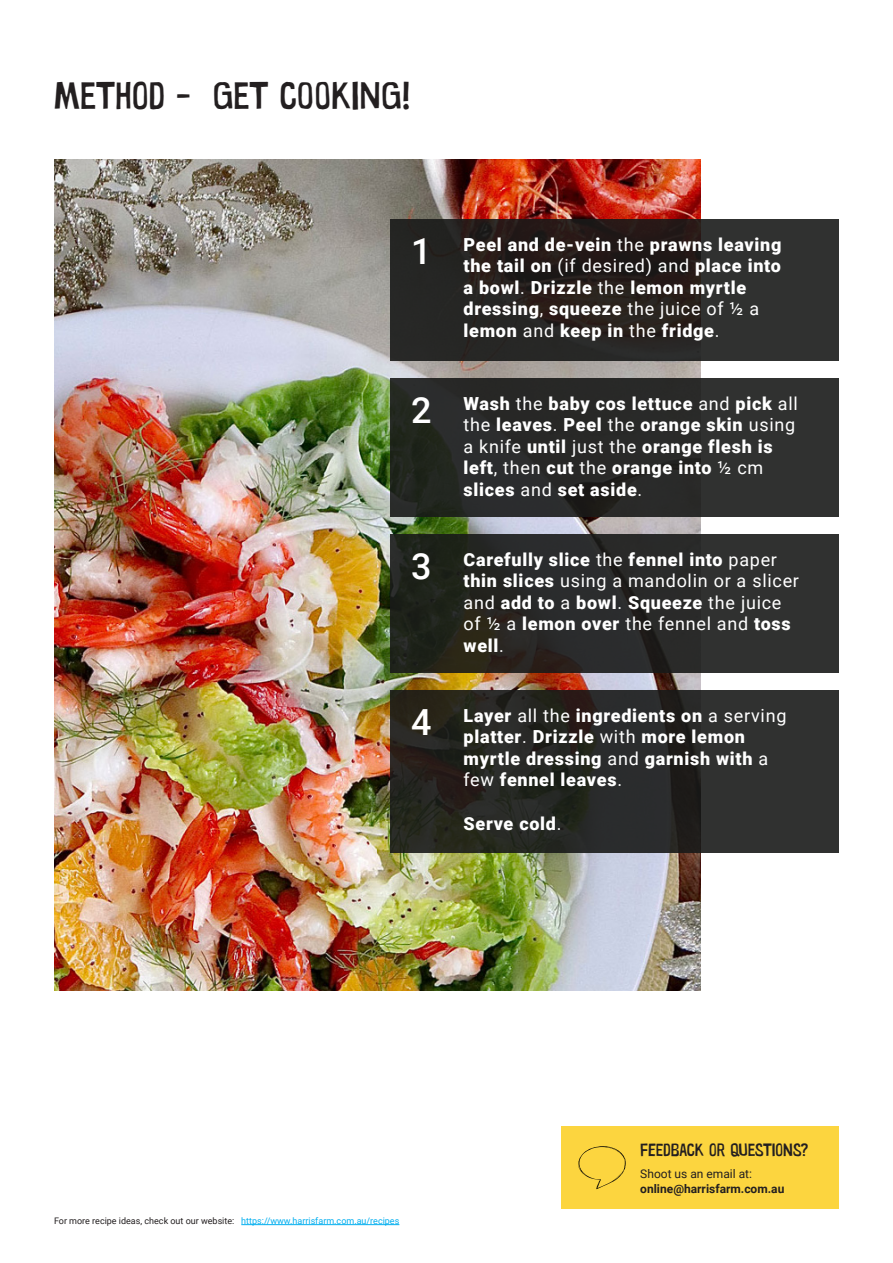
<style>
.page{position:relative;width:893px;height:1263px;background:#fff}
.page>*{position:absolute;margin:0;border:0;box-sizing:border-box;transform-origin:0 0}
.t1{font:39px "Warugaki";color:#231f20}
.t2{font:500 36px "Roboto";color:#fff}
.t3{font:900 18px/21.6px "Roboto";letter-spacing:.04em;color:#fff}
.t4{font:18px "Warugaki";color:#231f20}
.t5{font:700 12px "Roboto";color:#231f20}
.t6{font:12px "Roboto";color:#231f20}
.t7{font:9px "Roboto";color:#231f20}
.t8{font:9px "Roboto";color:#00aeef}
.s1{font-weight:400}
</style>
<div class="page">
<div style="left:561px;top:1126px;width:278px;height:83px;background:#fcd53f"></div>
<hr style="left:241px;top:1224px;width:158px;height:1px;background:#00aeef">
<img style="left:54px;top:159px;width:646px;height:832px">
<svg style="left:390px;top:219px;width:449px;height:141px;background:#292523"></svg>
<svg style="left:390px;top:534px;width:449px;height:138px;background:#292a27"></svg>
<svg style="left:390px;top:378px;width:449px;height:138px;background:#292b29"></svg>
<svg style="left:390px;top:690px;width:449px;height:162px;background:#292926"></svg>
<svg style="left:578px;top:1146px;width:48px;height:43px"></svg>
<p class="t1" style="left:54px;top:72px;width:358px">METHOD - GET COOKING!</p>
<p class="t2" style="left:411px;top:226px;width:22px">1</p>
<p class="t3" style="left:464px;top:233px;width:319px">Peel and de-vein <span class="s1">the</span> prawns leaving the tail on <span class="s1">(if desired) and</span> place into a bowl<span class="s1">.</span> Drizzle <span class="s1">the</span> lemon myrtle dressing<span class="s1">,</span> squeeze <span class="s1">the juice of ½ a </span>lemon <span class="s1">and</span> keep in <span class="s1">the</span> fridge<span class="s1">.</span></p>
<p class="t2" style="left:411px;top:385px;width:22px">2</p>
<p class="t3" style="left:464px;top:392px;width:336px">Wash <span class="s1">the</span> baby cos lettuce <span class="s1">and</span> pick <span class="s1">all the</span> leaves<span class="s1">.</span> Peel <span class="s1">the</span> orange skin <span class="s1">using a knife</span> until <span class="s1">just the</span> orange flesh is left<span class="s1">, then</span> cut <span class="s1">the</span> orange into <span class="s1">½ cm </span>slices <span class="s1">and</span> set aside<span class="s1">.</span></p>
<p class="t2" style="left:411px;top:541px;width:22px">3</p>
<p class="t2" style="left:411px;top:697px;width:22px">4</p>
<p class="t3" style="left:464px;top:548px;width:337px">Carefully slice <span class="s1">the</span> fennel into <span class="s1">paper </span>thin slices <span class="s1">using a mandolin or a slicer and</span> add to <span class="s1">a</span> bowl<span class="s1">.</span> Squeeze <span class="s1">the juice of ½ a</span> lemon over <span class="s1">the fennel and</span> toss well<span class="s1">.</span></p>
<p class="t3" style="left:464px;top:704px;width:324px">Layer <span class="s1">all the</span> ingredients on <span class="s1">a serving </span>platter<span class="s1">.</span> Drizzle <span class="s1">with</span> more lemon myrtle dressing <span class="s1">and</span> garnish with <span class="s1">a few</span> fennel leaves<span class="s1">.</span></p>
<p class="t3" style="left:464px;top:812px;width:99px">Serve cold<span class="s1">.</span></p>
<p class="t7" style="left:54px;top:1214px;width:182px">For more recipe ideas, check out our website:</p>
<p class="t8" style="left:241px;top:1214px;width:160px">https://www.harrisfarm.com.au/recipes</p>
<p class="t4" style="left:640px;top:1139px;width:169px">FEEDBACK OR QUESTIONS?</p>
<p class="t6" style="left:640px;top:1165px;width:113px">Shoot us an email at:</p>
<p class="t5" style="left:640px;top:1180px;width:146px">online@harrisfarm.com.au</p>
</div>
